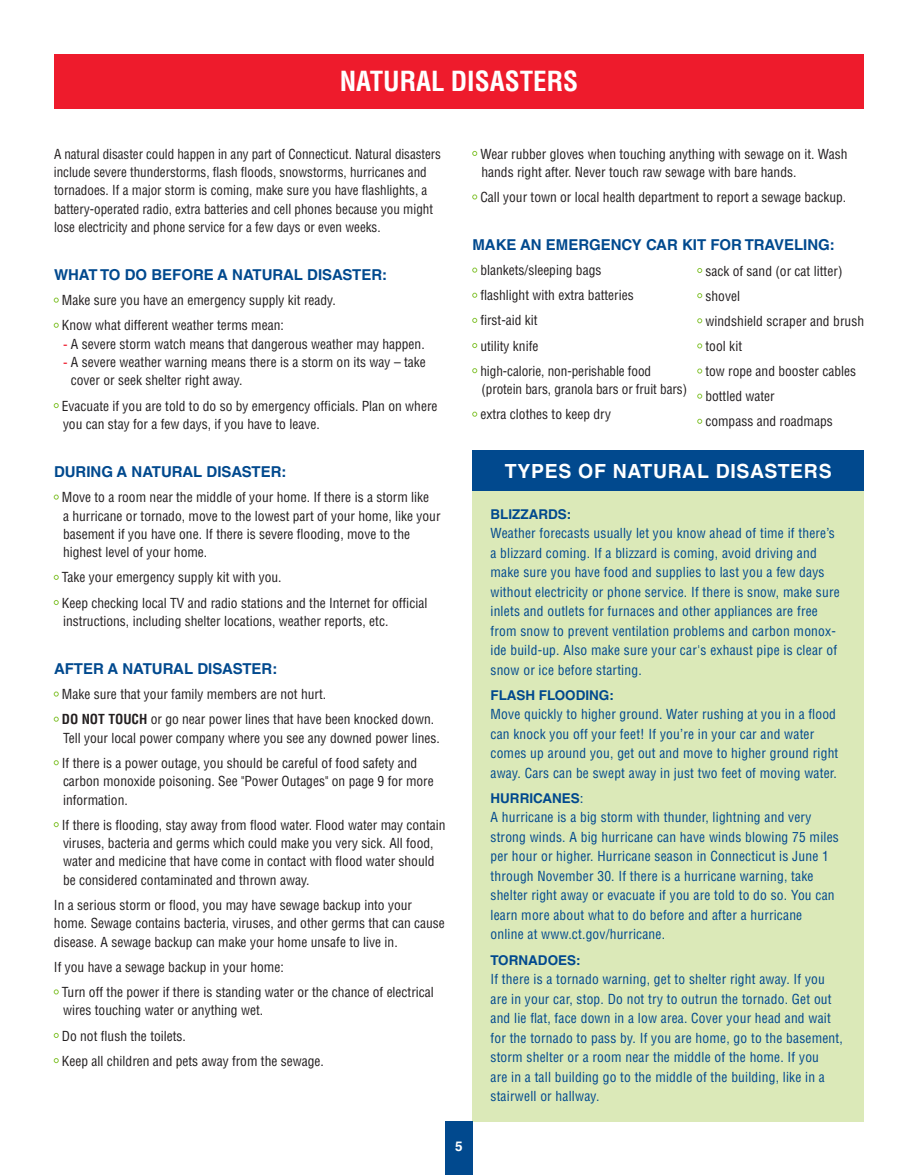
<style>
.page{position:relative;width:918px;height:1175px;background:#fff}
.page>*{position:absolute;margin:0;border:0;box-sizing:border-box;transform-origin:0 0}
.t1{font:700 condensed 27px "Helvetica LT Std";color:#fff}
.t2{font:700 19.5px "Helvetica LT Std";letter-spacing:.035em;color:#fff}
.t3{font:700 15px "Helvetica LT Std";color:#01498e}
.t4{font:condensed 13.5px/25.2px "Helvetica LT Std";color:#231f20}
.t5{font:condensed 13.5px/19.5px "Helvetica LT Std";letter-spacing:.015em;color:#01498e}
.t6{font:700 13.5px "Helvetica LT Std";color:#01498e}
.t7{font:700 13.5px "Helvetica LT Std";color:#fff}
.s1{font-stretch:normal;color:#ee1b2c}
.s2{font-weight:700}
.s3{font-weight:700;font-stretch:normal}
.s4{font-stretch:normal}
</style>
<div class="page">
<div style="left:54px;top:54px;width:810px;height:54px;background:#ee1b2c"></div>
<svg style="left:54px;top:298px;width:5px;height:4px"></svg>
<svg style="left:54px;top:323px;width:5px;height:5px"></svg>
<svg style="left:54px;top:403px;width:5px;height:5px"></svg>
<svg style="left:54px;top:494px;width:5px;height:5px"></svg>
<svg style="left:54px;top:575px;width:5px;height:5px"></svg>
<svg style="left:54px;top:600px;width:5px;height:5px"></svg>
<svg style="left:54px;top:691px;width:5px;height:5px"></svg>
<svg style="left:54px;top:716px;width:5px;height:5px"></svg>
<svg style="left:54px;top:760px;width:5px;height:5px"></svg>
<svg style="left:54px;top:822px;width:5px;height:5px"></svg>
<svg style="left:54px;top:989px;width:5px;height:5px"></svg>
<svg style="left:54px;top:1033px;width:5px;height:4px"></svg>
<svg style="left:54px;top:1058px;width:5px;height:5px"></svg>
<div style="left:472px;top:491px;width:392px;height:630px;background:#dbe9b8"></div>
<div style="left:472px;top:450px;width:392px;height:41px;background:#01498e"></div>
<div style="left:446px;top:1121px;width:27px;height:53px;background:#01498e"></div>
<svg style="left:472px;top:151px;width:5px;height:5px"></svg>
<svg style="left:472px;top:194px;width:5px;height:5px"></svg>
<svg style="left:472px;top:268px;width:5px;height:4px"></svg>
<svg style="left:472px;top:293px;width:5px;height:5px"></svg>
<svg style="left:472px;top:318px;width:5px;height:5px"></svg>
<svg style="left:472px;top:343px;width:5px;height:5px"></svg>
<svg style="left:472px;top:368px;width:5px;height:5px"></svg>
<svg style="left:472px;top:412px;width:5px;height:4px"></svg>
<svg style="left:697px;top:268px;width:5px;height:5px"></svg>
<svg style="left:697px;top:293px;width:5px;height:5px"></svg>
<svg style="left:697px;top:318px;width:5px;height:5px"></svg>
<svg style="left:697px;top:343px;width:5px;height:5px"></svg>
<svg style="left:697px;top:368px;width:5px;height:5px"></svg>
<svg style="left:697px;top:394px;width:5px;height:4px"></svg>
<svg style="left:697px;top:419px;width:5px;height:5px"></svg>
<h1 class="t1" style="left:340px;top:64px;width:240px">NATURAL DISASTERS</h1>
<p class="t4" style="left:54px;top:144px;width:389px;line-height:18.3px">A natural disaster could happen in any part of Connecticut. Natural disasters include severe thunderstorms, flash floods, snowstorms, hurricanes and tornadoes. If a major storm is coming, make sure you have flashlights, a battery-operated radio, extra batteries and cell phones because you might lose electricity and phone service for a few days or even weeks.</p>
<p class="t3" style="left:54px;top:266px;width:335px">WHAT TO DO BEFORE A NATURAL DISASTER:</p>
<p class="t4" style="left:62px;top:287px;width:275px">Make sure you have an emergency supply kit ready.<br>Know what different weather terms mean:</p>
<p class="t4" style="left:63px;top:331px;width:363px"><span class="s1">-</span> A severe storm watch means that dangerous weather may happen.</p>
<p class="t4" style="left:71px;top:353px;width:356px;line-height:18.3px;text-indent:-8px"><span class="s1">-</span> A severe weather warning means there is a storm on its way – take cover or seek shelter right away.</p>
<p class="t4" style="left:62px;top:396px;width:377px;line-height:18.3px">Evacuate if you are told to do so by emergency officials. Plan on where you can stay for a few days, if you have to leave.</p>
<p class="t3" style="left:54px;top:462px;width:234px">DURING A NATURAL DISASTER:</p>
<p class="t4" style="left:62px;top:488px;width:380px;line-height:18.3px">Move to a room near the middle of your home. If there is a storm like<br>a hurricane or tornado, move to the lowest part of your home, like your basement if you have one. If there is severe flooding, move to the highest level of your home.</p>
<p class="t4" style="left:62px;top:565px;width:367px">Take your emergency supply kit with you.<br>Keep checking local TV and radio stations and the Internet for official</p>
<p class="t4" style="left:63px;top:608px;width:327px">instructions, including shelter locations, weather reports, etc.</p>
<p class="t3" style="left:54px;top:659px;width:225px">AFTER A NATURAL DISASTER:</p>
<p class="t4" style="left:62px;top:681px;width:374px">Make sure that your family members are not hurt.<br><span class="s2">DO NOT TOUCH</span> or go near power lines that have been knocked down.</p>
<p class="t4" style="left:62px;top:725px;width:380px">Tell your local power company where you see any downed power lines.<br>If there is a power outage, you should be careful of food safety and</p>
<p class="t4" style="left:63px;top:772px;width:372px;line-height:18.3px">carbon monoxide poisoning. See "Power Outages" on page 9 for more information.</p>
<p class="t4" style="left:62px;top:815px;width:385px;line-height:18.3px">If there is flooding, stay away from flood water. Flood water may contain viruses, bacteria and germs which could make you very sick. All food, water and medicine that have come in contact with flood water should be considered contaminated and thrown away.</p>
<p class="t4" style="left:54px;top:895px;width:392px;line-height:18.3px">In a serious storm or flood, you may have sewage backup into your home. Sewage contains bacteria, viruses, and other germs that can cause disease. A sewage backup can make your home unsafe to live in.</p>
<p class="t4" style="left:62px;top:954px;width:374px;text-indent:-8px">If you have a sewage backup in your home:<br>Turn off the power if there is standing water or the chance of electrical</p>
<p class="t4" style="left:62px;top:997px;width:264px">wires touching water or anything wet.<br>Do not flush the toilets.<br>Keep all children and pets away from the sewage.</p>
<p class="t4" style="left:480px;top:144px;width:369px;line-height:18.3px">Wear rubber gloves when touching anything with sewage on it. Wash hands right after. Never touch raw sewage with bare hands.</p>
<p class="t4" style="left:480px;top:184px;width:367px">Call your town or local health department to report a sewage backup.</p>
<p class="t3" style="left:472px;top:236px;width:364px">MAKE AN EMERGENCY CAR KIT FOR TRAVELING:</p>
<p class="t4" style="left:480px;top:257px;width:172px">blankets/sleeping bags flashlight with extra batteries first-aid kit<br>utility knife<br>high-calorie, non-perishable food</p>
<p class="t4" style="left:480px;top:376px;width:208px">(protein bars, granola bars or fruit bars) extra clothes to keep dry</p>
<p class="t4" style="left:705px;top:258px;width:160px">sack of sand (or cat litter) shovel<br>windshield scraper and brush tool kit<br>tow rope and booster cables bottled water<br>compass and roadmaps</p>
<h2 class="t2" style="left:505px;top:459px;width:328px">TYPES OF NATURAL DISASTERS</h2>
<p class="t6" style="left:490px;top:505px;width:82px">BLIZZARDS:</p>
<p class="t5" style="left:490px;top:523px;width:351px">Weather forecasts usually let you know ahead of time if there’s a blizzard coming. If a blizzard is coming, avoid driving and make sure you have food and supplies to last you a few days without electricity or phone service. If there is snow, make sure inlets and outlets for furnaces and other appliances are free from snow to prevent ventilation problems and carbon monox&shy;ide build-up. Also make sure your car's exhaust pipe is clear of snow or ice before starting.</p>
<p class="t6" style="left:490px;top:687px;width:125px">FLASH FLOODING:</p>
<p class="t5" style="left:490px;top:704px;width:349px">Move quickly to higher ground. Water rushing at you in a flood can knock you off your feet! If you’re in your car and water comes up around you, get out and move to higher ground right away. Cars can be swept away in just two feet of moving water.</p>
<p class="t5" style="left:490px;top:788px;width:350px"><span class="s3">HURRICANES</span><span class="s4">:<br></span>A hurricane is a big storm with thunder, lightning and very strong winds. A big hurricane can have winds blowing 75 miles per hour or higher. Hurricane season in Connecticut is June 1 through November 30. If there is a hurricane warning, take shelter right away or evacuate if you are told to do so. You can learn more about what to do before and after a hurricane<br>online at www.ct.gov/hurricane.</p>
<p class="t6" style="left:491px;top:951px;width:92px">TORNADOES:</p>
<p class="t5" style="left:490px;top:969px;width:354px">If there is a tornado warning, get to shelter right away. If you are in your car, stop. Do not try to outrun the tornado. Get out and lie flat, face down in a low area. Cover your head and wait for the tornado to pass by. If you are home, go to the basement, storm shelter or a room near the middle of the home. If you<br>are in a tall building go to the middle of the building, like in a stairwell or hallway.</p>
<p class="t7" style="left:455px;top:1137px;width:9px">5</p>
</div>
